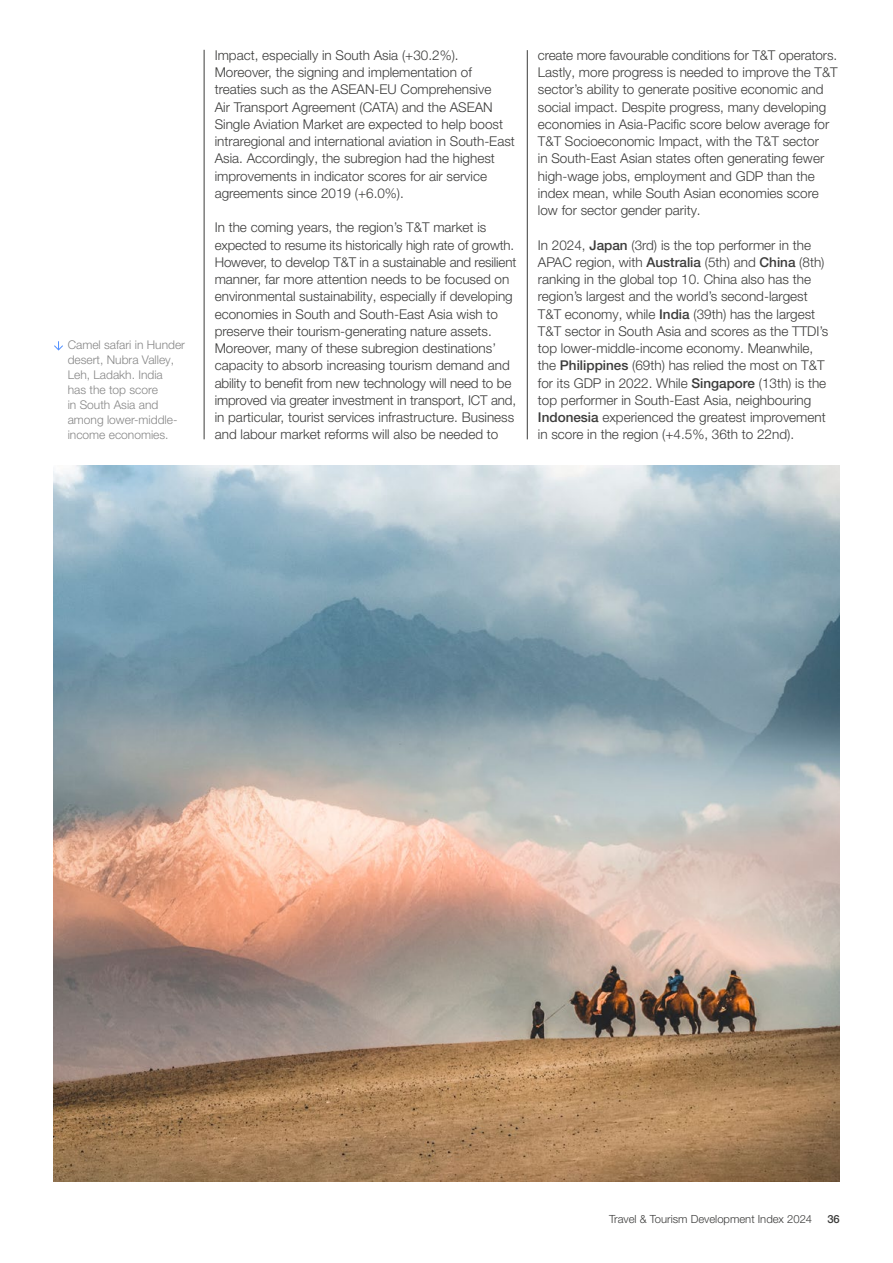
<style>
.page{position:relative;width:893px;height:1263px;background:#fff}
.page>*{position:absolute;margin:0;border:0;box-sizing:border-box;transform-origin:0 0}
.t1{font:300 13.5px/17.2px "Helvetica Neue LT Pro";color:#3c3c3b}
.t2{font:300 12px/15px "Helvetica Neue LT Pro";color:#878787}
.t3{font:300 11.25px "Helvetica Neue LT Pro";color:#3c3c3b}
.t4{font:500 11.25px "Helvetica Neue LT Pro";color:#3c3c3b}
.s1{font-weight:500}
</style>
<div class="page">
<hr style="left:204px;top:50px;width:1px;height:389px;background:#3c3c3b">
<hr style="left:527px;top:50px;width:1px;height:389px;background:#3c3c3b">
<img style="left:53px;top:465px;width:787px;height:716px">
<svg style="left:54px;top:341px;width:9px;height:10px"></svg>
<p class="t2" style="left:68px;top:337px;width:119px">Camel safari in Hunder desert, Nubra Valley,<br>Leh, Ladakh. India<br>has the top score<br>in South Asia and among lower-middle&shy;income economies.</p>
<p class="t1" style="left:215px;top:46px;width:302px">Impact, especially in South Asia (+30.2%).<br>Moreover, the signing and implementation of treaties such as the ASEAN-EU Comprehensive<br>Air Transport Agreement (CATA) and the ASEAN Single Aviation Market are expected to help boost intraregional and international aviation in South-East Asia. Accordingly, the subregion had the highest improvements in indicator scores for air service agreements since 2019 (+6.0%).</p>
<p class="t1" style="left:215px;top:219px;width:303px">In the coming years, the region’s T&amp;T market is expected to resume its historically high rate of growth.<br>However, to develop T&amp;T in a sustainable and resilient manner, far more attention needs to be focused on environmental sustainability, especially if developing economies in South and South-East Asia wish to preserve their tourism-generating nature assets.<br>Moreover, many of these subregion destinations’ capacity to absorb increasing tourism demand and ability to benefit from new technology will need to be improved via greater investment in transport, ICT and, in particular, tourist services infrastructure. Business and labour market reforms will also be needed to</p>
<p class="t1" style="left:538px;top:46px;width:301px">create more favourable conditions for T&amp;T operators.<br>Lastly, more progress is needed to improve the T&amp;T sector’s ability to generate positive economic and social impact. Despite progress, many developing economies in Asia-Pacific score below average for T&amp;T Socioeconomic Impact, with the T&amp;T sector<br>in South-East Asian states often generating fewer high-wage jobs, employment and GDP than the index mean, while South Asian economies score low for sector gender parity.</p>
<p class="t1" style="left:538px;top:236px;width:292px">In 2024, <span class="s1">Japan</span> (3rd) is the top performer in the APAC region, with <span class="s1">Australia</span> (5th) and <span class="s1">China</span> (8th) ranking in the global top 10. China also has the region’s largest and the world’s second-largest T&amp;T economy, while <span class="s1">India</span> (39th) has the largest T&amp;T sector in South Asia and scores as the TTDI’s top lower-middle-income economy. Meanwhile, the <span class="s1">Philippines</span> (69th) has relied the most on T&amp;T for its GDP in 2022. While <span class="s1">Singapore</span> (13th) is the top performer in South-East Asia, neighbouring <span class="s1">Indonesia</span> experienced the greatest improvement in score in the region (+4.5%, 36th to 22nd).</p>
<p class="t3" style="left:609px;top:1212px;width:205px">Travel &amp; Tourism Development Index 2024</p>
<p class="t4" style="left:827px;top:1212px;width:14px">36</p>
</div>
